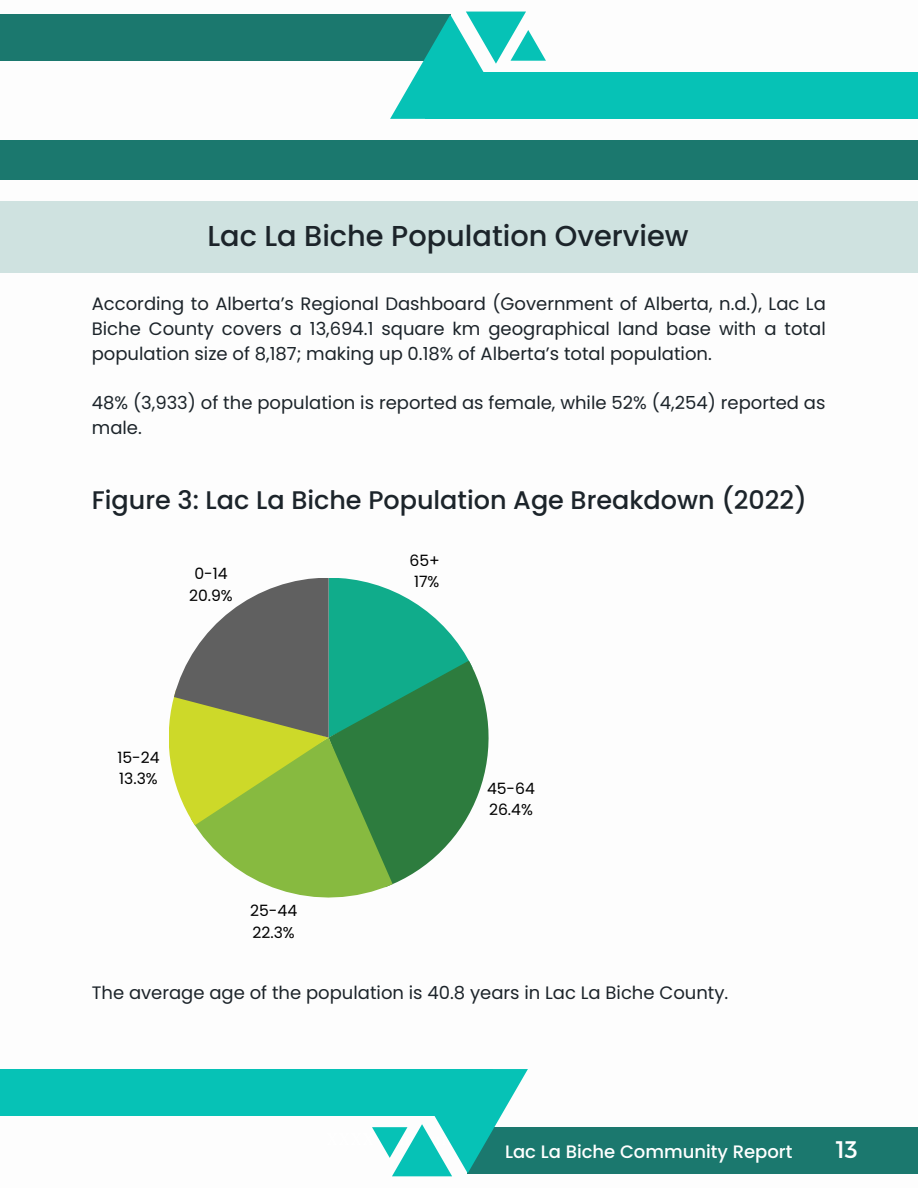
<style>
.page{position:relative;width:918px;height:1188px;background:#fff}
.page>*{position:absolute;margin:0;border:0;box-sizing:border-box;transform-origin:0 0}
.t1{font:500 28.8px "Poppins";color:#1c242a}
.t2{font:500 25.5px "Poppins";color:#1c242a}
.t3{font:24px "Montserrat";color:#fff}
.t4{font:18px/24.8px "Poppins";color:#1c242a;text-align:justify}
.t5{font:500 18px "Poppins";color:#fff}
.t6{font:15.6px "Poppins";color:#000}
</style>
<div class="page">
<div style="left:0;top:15px;width:450px;height:46px;background:#1b786e"></div>
<div style="left:425px;top:73px;width:493px;height:46px;background:#06c2b6"></div>
<svg style="left:390px;top:12px;width:156px;height:107px"></svg>
<div style="left:0;top:140px;width:918px;height:39px;background:#1b786e"></div>
<div style="left:468px;top:1127px;width:450px;height:46px;background:#1b786e"></div>
<div style="left:0;top:1069px;width:493px;height:46px;background:#06c2b6"></div>
<svg style="left:372px;top:1069px;width:156px;height:107px"></svg>
<div style="left:0;top:201px;width:918px;height:72px;background:#cfe2e0"></div>
<svg style="left:169px;top:578px;width:320px;height:319px"></svg>
<p class="t1" style="left:207px;top:216px;width:483px">Lac La Biche Population Overview</p>
<p class="t4" style="left:92px;top:291px;width:736px">According to Alberta’s Regional Dashboard (Government of Alberta, n.d.), Lac La Biche County covers a 13,694.1 square km geographical land base with a total population size of 8,187; making up 0.18% of Alberta’s total population.</p>
<p class="t4" style="left:92px;top:390px;width:735px">48% (3,933) of the population is reported as female, while 52% (4,254) reported as male.</p>
<p class="t2" style="left:92px;top:482px;width:717px">Figure 3: Lac La Biche Population Age Breakdown (2022)</p>
<p class="t6" style="left:194px;top:563px;width:35px">0-14</p>
<p class="t6" style="left:189px;top:584px;width:45px">20.9%</p>
<p class="t6" style="left:117px;top:747px;width:44px">15-24</p>
<p class="t6" style="left:119px;top:768px;width:40px">13.3%</p>
<p class="t6" style="left:250px;top:900px;width:48px">25-44</p>
<p class="t6" style="left:253px;top:922px;width:44px">22.3%</p>
<p class="t6" style="left:410px;top:550px;width:32px">65+</p>
<p class="t6" style="left:414px;top:571px;width:27px">17%</p>
<p class="t6" style="left:487px;top:778px;width:49px">45-64</p>
<p class="t6" style="left:489px;top:799px;width:45px">26.4%</p>
<p class="t4" style="left:92px;top:980px;width:638px">The average age of the population is 40.8 years in Lac La Biche County.</p>
<p class="t5" style="left:505px;top:1139px;width:289px">Lac La Biche Community Report</p>
<p class="t3" style="left:836px;top:1134px;width:24px">13</p>
</div>
